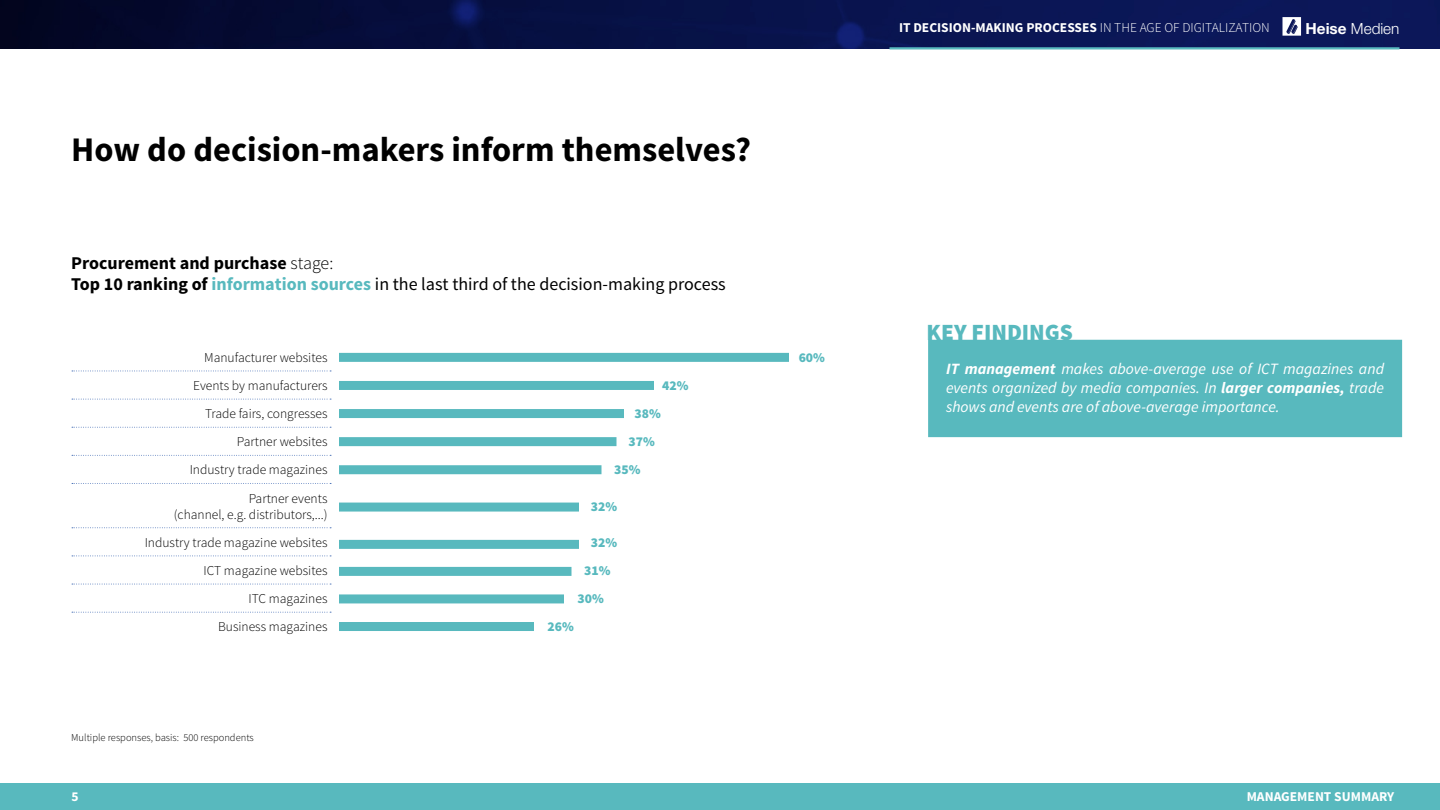
<style>
.page{position:relative;width:1440px;height:810px;background:#fff}
.page>*{position:absolute;margin:0;border:0;box-sizing:border-box;transform-origin:0 0}
.t1{font:700 34.5px "Source Sans Pro";color:#000}
.t2{font:900 23.25px "Source Sans Pro";color:#58b9be}
.t3{font:18px/21.6px "Source Sans Pro";color:#000}
.t4{font:italic 15.75px/18.8px "Source Sans Pro";color:#fff;text-align:justify}
.t5{font:300 15.3px "Helvetica Neue";color:#fff}
.t6{font:300 13.5px/16.2px "Source Sans Pro";color:#000;text-align:right}
.t7{font:700 13.5px "Source Sans Pro";color:#fff}
.t8{font:900 13.5px "Source Sans Pro";color:#58b9be}
.t9{font:300 10.5px "Source Sans Pro";color:#000}
.s1{font-weight:700}
.s2{font-weight:300}
.s3{font-weight:700;color:#58b9be}
</style>
<div class="page">
<img style="left:0;top:0;width:1440px;height:48px">
<svg style="left:1283px;top:17px;width:18px;height:19px"></svg>
<hr style="left:890px;top:47px;width:510px;height:3px;background:#58b9be">
<div style="left:931px;top:342px;width:469px;height:93px;background:#58b9be"></div>
<div style="left:928px;top:340px;width:474px;height:97px;border:5px solid #58b9be"></div>
<div style="left:0;top:784px;width:1440px;height:26px;background:#58b9be"></div>
<svg style="left:72px;top:371px;width:259px;height:1px"></svg>
<svg style="left:72px;top:399px;width:259px;height:1px"></svg>
<svg style="left:72px;top:427px;width:259px;height:1px"></svg>
<svg style="left:72px;top:455px;width:259px;height:1px"></svg>
<svg style="left:72px;top:483px;width:259px;height:1px"></svg>
<svg style="left:72px;top:527px;width:259px;height:1px"></svg>
<svg style="left:72px;top:556px;width:259px;height:1px"></svg>
<svg style="left:72px;top:584px;width:259px;height:1px"></svg>
<svg style="left:72px;top:612px;width:259px;height:1px"></svg>
<div style="left:339px;top:353px;width:450px;height:9px;background:#58b9be"></div>
<div style="left:339px;top:381px;width:315px;height:9px;background:#58b9be"></div>
<div style="left:339px;top:409px;width:285px;height:9px;background:#58b9be"></div>
<div style="left:339px;top:437px;width:277px;height:9px;background:#58b9be"></div>
<div style="left:339px;top:465px;width:263px;height:9px;background:#58b9be"></div>
<div style="left:339px;top:503px;width:240px;height:9px;background:#58b9be"></div>
<div style="left:339px;top:540px;width:240px;height:9px;background:#58b9be"></div>
<div style="left:339px;top:594px;width:225px;height:9px;background:#58b9be"></div>
<div style="left:339px;top:567px;width:233px;height:9px;background:#58b9be"></div>
<div style="left:339px;top:622px;width:195px;height:9px;background:#58b9be"></div>
<h1 class="t1" style="left:71px;top:127px;width:681px">How do decision-makers inform themselves?</h1>
<h3 class="t3" style="left:71px;top:252px;width:656px"><span class="s1">Procurement and purchase</span> <span class="s2">stage:<br></span><span class="s1">Top 10 ranking of</span> <span class="s3">information sources</span> in the last third of the decision-making process</h3>
<p class="t6" style="left:204px;top:349px;width:125px">Manufacturer websites</p>
<p class="t8" style="left:799px;top:349px;width:28px">60%</p>
<p class="t6" style="left:193px;top:378px;width:136px">Events by manufacturers</p>
<p class="t8" style="left:662px;top:377px;width:28px">42%</p>
<p class="t6" style="left:205px;top:406px;width:124px">Trade fairs, congresses</p>
<p class="t8" style="left:634px;top:405px;width:28px">38%</p>
<p class="t6" style="left:237px;top:434px;width:92px">Partner websites</p>
<p class="t8" style="left:628px;top:433px;width:28px">37%</p>
<p class="t6" style="left:190px;top:462px;width:139px">Industry trade magazines</p>
<p class="t8" style="left:614px;top:461px;width:28px">35%</p>
<p class="t6" style="left:174px;top:490px;width:155px">Partner events<br>(channel, e.g. distributors,...)</p>
<p class="t8" style="left:591px;top:497px;width:28px">32%</p>
<p class="t6" style="left:145px;top:534px;width:184px">Industry trade magazine websites</p>
<p class="t8" style="left:591px;top:534px;width:28px">32%</p>
<p class="t6" style="left:204px;top:563px;width:125px">ICT magazine websites</p>
<p class="t8" style="left:584px;top:562px;width:28px">31%</p>
<p class="t6" style="left:249px;top:591px;width:80px">ITC magazines</p>
<p class="t8" style="left:577px;top:590px;width:28px">30%</p>
<p class="t6" style="left:218px;top:619px;width:111px">Business magazines</p>
<p class="t8" style="left:547px;top:618px;width:28px">26%</p>
<p class="t9" style="left:71px;top:731px;width:184px">Multiple responses, basis: 500 respondents</p>
<p class="t7" style="left:899px;top:19px;width:372px">IT DECISION-MAKING PROCESSES <span class="s2">IN THE AGE OF DIGITALIZATION</span></p>
<p class="t5" style="left:1306px;top:19px;width:95px"><span class="s1">Heise</span> Medien</p>
<h2 class="t2" style="left:927px;top:317px;width:148px">KEY FINDINGS</h2>
<p class="t4" style="left:946px;top:360px;width:440px"><span class="s1">IT management</span> makes above-average use of ICT magazines and events organized by media companies. In <span class="s1">larger companies,</span> trade shows and events are of above-average importance.</p>
<p class="t7" style="left:72px;top:787px;width:9px">5</p>
<p class="t7" style="left:1247px;top:787px;width:149px">MANAGEMENT SUMMARY</p>
</div>
